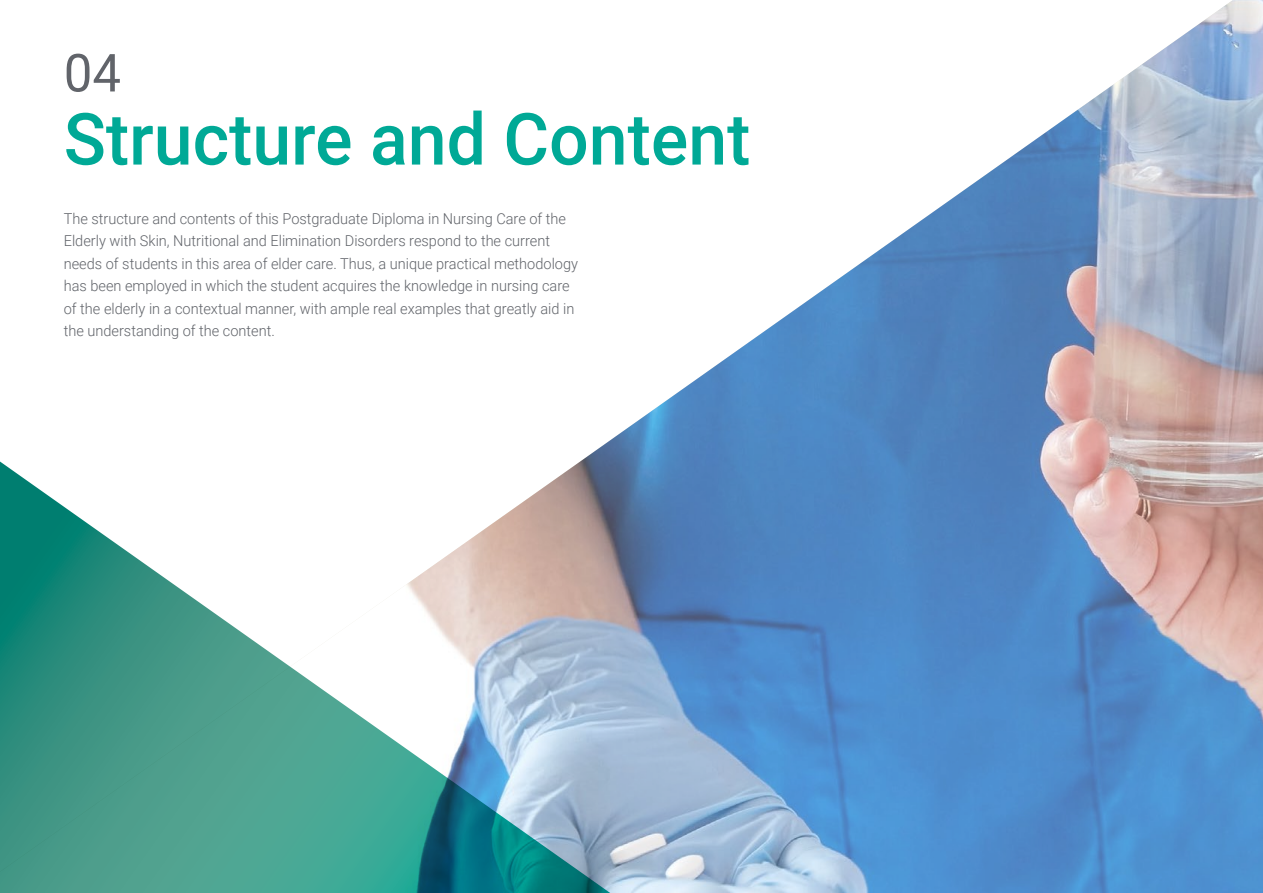
<style>
.page{position:relative;width:1263px;height:893px;background:#fff}
.page>*{position:absolute;margin:0;border:0;box-sizing:border-box;transform-origin:0 0}
.t1{font:500 72px "Roboto";color:#00a996}
.t2{font:52.5px "Roboto";color:#61646a}
.t3{font:300 15px/22.5px "Roboto";color:#61646a}
</style>
<div class="page">
<img style="left:602px;top:0;width:661px;height:893px">
<svg style="left:0;top:446px;width:640px;height:447px"></svg>
<h2 class="t2" style="left:64px;top:36px;width:59px">04</h2>
<h1 class="t1" style="left:64px;top:89px;width:688px">Structure and Content</h1>
<p class="t3" style="left:64px;top:207px;width:516px">The structure and contents of this Postgraduate Diploma in Nursing Care of the Elderly with Skin, Nutritional and Elimination Disorders respond to the current needs of students in this area of elder care. Thus, a unique practical methodology has been employed in which the student acquires the knowledge in nursing care of the elderly in a contextual manner, with ample real examples that greatly aid in the understanding of the content.</p>
</div>
